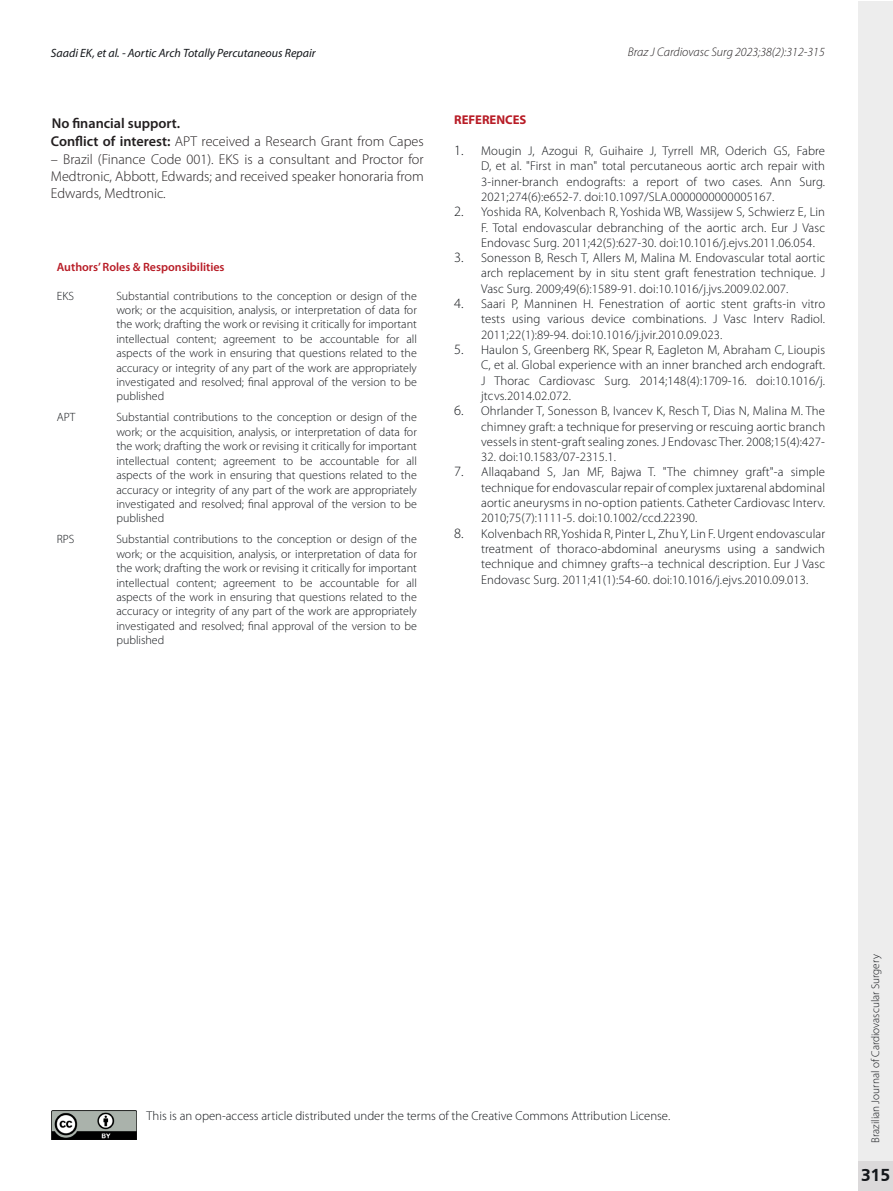
<style>
.page{position:relative;width:893px;height:1191px;background:#fff}
.page>*{position:absolute;margin:0;border:0;box-sizing:border-box;transform-origin:0 0}
.t1{font:700 18px "Frutiger";color:#13161a}
.Titulos_2{font:300 14.25px/17.1px "Myriad Pro";color:#231f20;text-align:justify}
.Titulos_2-2{font:600 14.25px "Myriad Pro";color:#231f20}
.t2{font:300 12.75px/15.3px "Myriad Pro";letter-spacing:.01em;color:#13161a;text-align:justify}
.Texto__s{font:700 12.75px "Myriad Pro";color:#b81c26}
.t3{font:italic 300 12.45px "Myriad Pro";color:#231f20}
.Autro{font:300 12px/14.4px "Myriad Pro";color:#13161a;text-align:justify}
.Texto__s-2{font:300 12px/14.4px "Myriad Pro";color:#13161a;text-align:justify}
.t4{font:italic 12px "Myriad Pro";color:#13161a}
.t5{font:600 12px "Myriad Pro";color:#b81c26}
.t6{font:300 11.25px "Myriad Pro";color:#13161a}
.s1{font-weight:600}
.s2{font-size:14.25px}
</style>
<div class="page">
<div style="left:858px;top:1px;width:35px;height:1189px;background:#ededed"></div>
<div style="left:858px;top:1161px;width:35px;height:30px;background:#dbd9da"></div>
<img style="left:52px;top:1110px;width:85px;height:30px">
<p class="t4" style="left:51px;top:45px;width:266px">Saadi EK, et al. - Aortic Arch Totally Percutaneous Repair</p>
<p class="t3" style="left:628px;top:45px;width:198px">Braz J Cardiovasc Surg 2023;38(2):312-315</p>
<p class="Titulos_2-2" style="left:52px;top:114px;width:130px">No financial support.</p>
<p class="Titulos_2" style="left:51px;top:133px;width:374px"><span class="s1">Conflict of interest:</span> APT received a Research Grant from Capes</p>
<p class="Titulos_2" style="left:51px;top:150px;width:374px">– Brazil (Finance Code 001). EKS is a consultant and Proctor for Medtronic, Abbott, Edwards; and received speaker honoraria from Edwards, Medtronic.</p>
<p class="t5" style="left:57px;top:260px;width:169px">Authors’ Roles &amp; Responsibilities</p>
<p class="Autro" style="left:57px;top:288px;width:19px">EKS</p>
<p class="Texto__s-2" style="left:116px;top:288px;width:302px">Substantial contributions to the conception or design of the work; or the acquisition, analysis, or interpretation of data for the work; drafting the work or revising it critically for important intellectual content; agreement to be accountable for all aspects of the work in ensuring that questions related to the accuracy or integrity of any part of the work are appropriately investigated and resolved; final approval of the version to be published</p>
<p class="Autro" style="left:57px;top:410px;width:20px">APT</p>
<p class="Autro" style="left:116px;top:410px;width:302px">Substantial contributions to the conception or design of the work; or the acquisition, analysis, or interpretation of data for the work; drafting the work or revising it critically for important intellectual content; agreement to be accountable for all aspects of the work in ensuring that questions related to the accuracy or integrity of any part of the work are appropriately investigated and resolved; final approval of the version to be published</p>
<p class="Autro" style="left:57px;top:532px;width:19px">RPS</p>
<p class="Autro" style="left:116px;top:532px;width:302px">Substantial contributions to the conception or design of the work; or the acquisition, analysis, or interpretation of data for the work; drafting the work or revising it critically for important intellectual content; agreement to be accountable for all aspects of the work in ensuring that questions related to the accuracy or integrity of any part of the work are appropriately investigated and resolved; final approval of the version to be published</p>
<p class="Texto__s" style="left:454px;top:113px;width:74px">REFERENCES</p>
<p class="t2" style="left:481px;top:143px;width:346px;text-indent:-27px"><span class="s2">1.</span> Mougin J, Azogui R, Guihaire J, Tyrrell MR, Oderich GS, Fabre D, et al. "First in man" total percutaneous aortic arch repair with 3-inner-branch endografts: a report of two cases. Ann Surg.<br>2021;274(6):e652-7. doi:10.1097/SLA.0000000000005167.</p>
<p class="t2" style="left:481px;top:204px;width:345px;text-indent:-27px"><span class="s2">2.</span> Yoshida RA, Kolvenbach R, Yoshida WB, Wassijew S, Schwierz E, Lin F. Total endovascular debranching of the aortic arch. Eur J Vasc Endovasc Surg. 2011;42(5):627-30. doi:10.1016/j.ejvs.2011.06.054.</p>
<p class="t2" style="left:481px;top:250px;width:346px;text-indent:-27px"><span class="s2">3.</span> Sonesson B, Resch T, Allers M, Malina M. Endovascular total aortic arch replacement by in situ stent graft fenestration technique. J Vasc Surg. 2009;49(6):1589-91. doi:10.1016/j.jvs.2009.02.007.</p>
<p class="t2" style="left:481px;top:296px;width:346px;text-indent:-27px"><span class="s2">4.</span> Saari P, Manninen H. Fenestration of aortic stent grafts-in vitro tests using various device combinations. J Vasc Interv Radiol.<br>2011;22(1):89-94. doi:10.1016/j.jvir.2010.09.023.</p>
<p class="t2" style="left:481px;top:342px;width:345px;text-indent:-27px"><span class="s2">5.</span> Haulon S, Greenberg RK, Spear R, Eagleton M, Abraham C, Lioupis C, et al. Global experience with an inner branched arch endograft.<br>J Thorac Cardiovasc Surg. 2014;148(4):1709-16. doi:10.1016/j. jtcvs.2014.02.072.</p>
<p class="t2" style="left:481px;top:403px;width:346px;text-indent:-27px"><span class="s2">6.</span> Ohrlander T, Sonesson B, Ivancev K, Resch T, Dias N, Malina M. The chimney graft: a technique for preserving or rescuing aortic branch vessels in stent-graft sealing zones. J Endovasc Ther. 2008;15(4):427-</p>
<p class="t2" style="left:481px;top:449px;width:137px">32. doi:10.1583/07-2315.1.</p>
<p class="t2" style="left:481px;top:464px;width:345px;text-indent:-27px"><span class="s2">7.</span> Allaqaband S, Jan MF, Bajwa T. "The chimney graft"-a simple technique for endovascular repair of complex juxtarenal abdominal aortic aneurysms in no-option patients. Catheter Cardiovasc Interv.<br>2010;75(7):1111-5. doi:10.1002/ccd.22390.</p>
<p class="t2" style="left:481px;top:525px;width:346px;text-indent:-27px"><span class="s2">8.</span> Kolvenbach RR, Yoshida R, Pinter L, Zhu Y, Lin F. Urgent endovascular treatment of thoraco-abdominal aneurysms using a sandwich technique and chimney grafts--a technical description. Eur J Vasc Endovasc Surg. 2011;41(1):54-60. doi:10.1016/j.ejvs.2010.09.013.</p>
<p class="t2" style="left:147px;top:1107px;width:525px">This is an open-access article distributed under the terms of the Creative Commons Attribution License.</p>
<p class="t6" style="left:869px;top:1142px;width:190px;rotate:-90deg">Brazilian Journal of Cardiovascular Surgery</p>
<h1 class="t1" style="left:861px;top:1164px;width:30px">315</h1>
</div>
